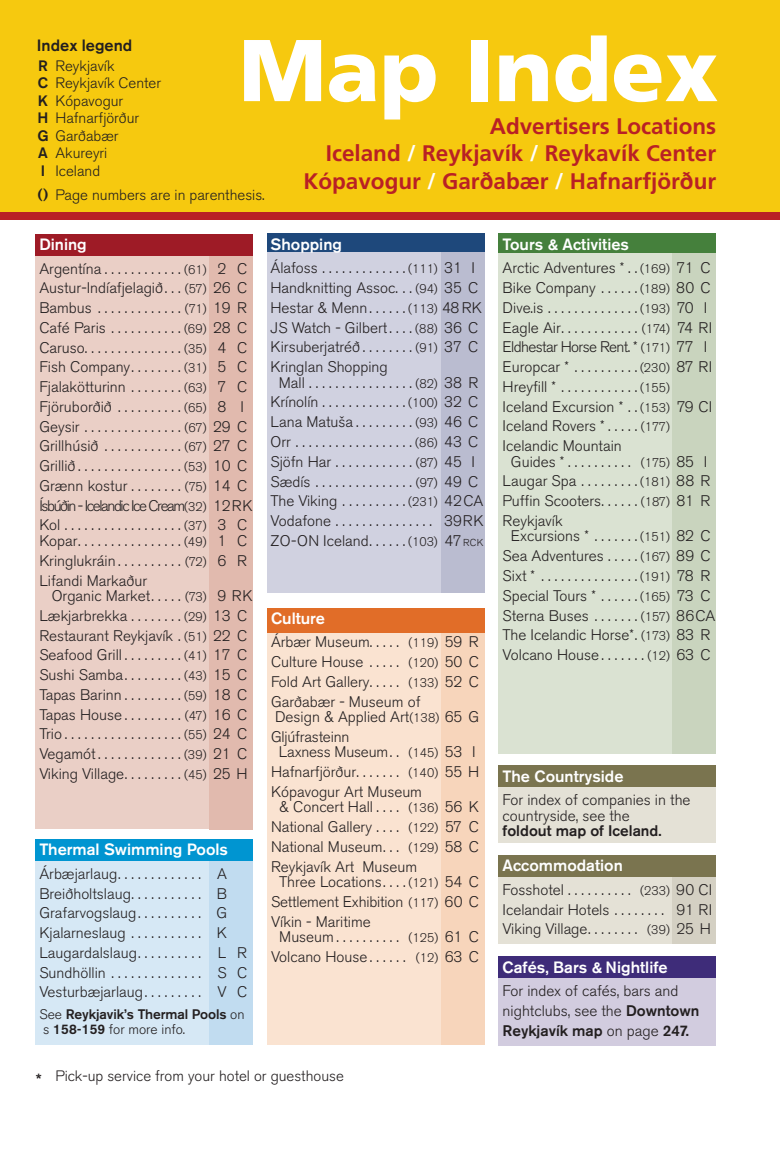
<style>
.page{position:relative;width:780px;height:1156px;background:#fff}
.page>*{position:absolute;margin:0;border:0;box-sizing:border-box;transform-origin:0 0}
.t1{font:900 87.5px "Frutiger";color:#fff}
.t2{font:700 22.5px/27.5px "Frutiger";color:#b92025;text-align:right}
.t3{font:500 16.25px "Akzidenz Grotesk BE";color:#fff}
.t4{font:500 16.25px "Akzidenz Grotesk BE";color:#231f20}
.t5{font:300 15.25px/19.8px "Akzidenz Grotesk BE";color:#231f20}
.t6{font:500 15.25px "Akzidenz Grotesk BE";color:#231f20}
.t7{font:300 15px/17.5px "Akzidenz Grotesk BE";color:#231f20}
.t8{font:500 13.75px/15.5px "Akzidenz Grotesk BE";letter-spacing:-.005em;color:#231f20}
.s1{color:#fff}
.s2{font-weight:500}
.s3{font-size:12.5px}
.s4{font-weight:300}
.s5{font-size:10px}
.s6{font-weight:500;font-size:17.5px}
</style>
<div class="page">
<div style="left:35px;top:234px;width:218px;height:595px;background:#eacfc6"></div>
<div style="left:209px;top:234px;width:44px;height:595px;background:#e1baae"></div>
<div style="left:35px;top:234px;width:218px;height:21px;background:#9e1b26"></div>
<div style="left:267px;top:607px;width:217px;height:437px;background:#fae3d1"></div>
<div style="left:441px;top:607px;width:43px;height:437px;background:#f7d5bb"></div>
<div style="left:267px;top:607px;width:217px;height:25px;background:#e16d28"></div>
<div style="left:498px;top:956px;width:218px;height:89px;background:#d2ccdf"></div>
<div style="left:498px;top:956px;width:218px;height:21px;background:#3e2c79"></div>
<div style="left:267px;top:234px;width:217px;height:358px;background:#d0d1e0"></div>
<div style="left:441px;top:234px;width:43px;height:358px;background:#babcd0"></div>
<div style="left:267px;top:234px;width:217px;height:18px;background:#1e487b"></div>
<div style="left:35px;top:839px;width:218px;height:205px;background:#d6e8f5"></div>
<div style="left:209px;top:839px;width:44px;height:205px;background:#c1dcf0"></div>
<div style="left:35px;top:839px;width:218px;height:21px;background:#0095d1"></div>
<div style="left:498px;top:234px;width:218px;height:519px;background:#dae2d2"></div>
<div style="left:672px;top:234px;width:44px;height:519px;background:#c9d4be"></div>
<div style="left:498px;top:234px;width:218px;height:19px;background:#45803c"></div>
<div style="left:498px;top:765px;width:218px;height:77px;background:#e4e1d6"></div>
<div style="left:498px;top:765px;width:218px;height:21px;background:#7a744f"></div>
<div style="left:498px;top:855px;width:218px;height:88px;background:#e4e1d6"></div>
<div style="left:672px;top:855px;width:44px;height:88px;background:#d4d0c3"></div>
<div style="left:498px;top:855px;width:218px;height:21px;background:#7a744f"></div>
<div style="left:0;top:0;width:780px;height:213px;background:#f6c90f"></div>
<div style="left:0;top:213px;width:780px;height:7px;background:#b92025"></div>
<h1 class="t1" style="left:239px;top:18px;width:481px">Map Index</h1>
<h2 class="t2" style="left:303px;top:112px;width:414px">Advertisers Locations<br>Iceland <span class="s1">/</span> Reykjavík <span class="s1">/</span> Reykavík Center<br>Kópavogur <span class="s1">/</span> Garðabær <span class="s1">/</span> Hafnarfjörður</h2>
<p class="t4" style="left:37px;top:36px;width:97px">Index legend</p>
<p class="t7" style="left:37px;top:57px;width:125px"><span class="s2">R</span> Reykjavík<br><span class="s2">C</span> Reykjavík Center<br><span class="s2">K</span> Kópavogur<br><span class="s2">H</span> Hafnarfjörður<br><span class="s2">G</span> Garðabær<br><span class="s2">A</span> Akureyri<br><span class="s2">I</span> Iceland</p>
<p class="t7" style="left:37px;top:186px;width:227px"><span class="s2">()</span> Page numbers are in parenthesis.</p>
<p class="t3" style="left:39px;top:234px;width:49px">Dining</p>
<p class="t5" style="left:39px;top:258px;width:215px">Argentína . . . . . . . . . . . <span class="s3">(61)</span> 2 C<br>Austur-Indíafjelagið . . . <span class="s3">(57)</span> 26 C<br>Bambus . . . . . . . . . . . . . <span class="s3">(71)</span> 19 R<br>Café Paris . . . . . . . . . . <span class="s3">(69)</span> 28 C<br>Caruso...............<span class="s3">(35)</span> 4 C<br>Fish Company . . . . . . . <span class="s3">(31)</span> 5 C<br>Fjalakötturinn . . . . . . . <span class="s3">(63)</span> 7 C<br>Fjöruborðið . . . . . . . . . <span class="s3">(65)</span> 8 I<br>Geysir . . . . . . . . . . . . . . <span class="s3">(67)</span> 29 C<br>Grillhúsið . . . . . . . . . . . <span class="s3">(67)</span> 27 C<br>Grillið . . . . . . . . . . . . . . . <span class="s3">(53)</span> 10 C<br>Grænn kostur . . . . . . . . <span class="s3">(75)</span> 14 C<br>Ísbúðin - Icelandic Ice Cream<span class="s3">(32)</span> 12RK<br>Kol . . . . . . . . . . . . . . . . . <span class="s3">(37)</span> 3 C</p>
<p class="t5" style="left:39px;top:531px;width:209px;text-align:justify">Kopar . . . . . . . . . . . . . . . <span class="s3">(49)</span> 1 C Kringlukráin . . . . . . . . . . <span class="s3">(72)</span> 6 R Lifandi Markaður</p>
<p class="t5" style="left:39px;top:586px;width:215px;text-indent:12px">Organic Market . . . . . <span class="s3">(73)</span> 9 RK<br>Lækjarbrekka . . . . . . . <span class="s3">(29)</span> 13 C<br>Restaurant Reykjavík. <span class="s3">(51)</span> 22 C<br>Seafood Grill . . . . . . . . <span class="s3">(41)</span> 17 C<br>Sushi Samba . . . . . . . . <span class="s3">(43)</span> 15 C<br>Tapas Barinn . . . . . . . . <span class="s3">(59)</span> 18 C<br>Tapas House . . . . . . . . . <span class="s3">(47)</span> 16 C<br>Trio . . . . . . . . . . . . . . . . . <span class="s3">(55)</span> 24 C<br>Vegamót . . . . . . . . . . . . <span class="s3">(39)</span> 21 C<br>Viking Village . . . . . . . . <span class="s3">(45)</span> 25 H</p>
<p class="t3" style="left:39px;top:839px;width:190px">Thermal Swimming Pools</p>
<p class="t5" style="left:39px;top:863px;width:209px">Árbæjarlaug . . . . . . . . . . . . . A<br>Breiðholtslaug . . . . . . . . . . . B<br>Grafarvogslaug . . . . . . . . . . G<br>Kjalarneslaug . . . . . . . . . . . K<br>Laugardalslaug . . . . . . . . . . L R<br>Sundhöllin . . . . . . . . . . . . . . S C<br>Vesturbæjarlaug . . . . . . . . . V C</p>
<p class="t8" style="left:39px;top:1005px;width:207px"><span class="s4">See</span> Reykjavik’s Thermal Pools <span class="s4">on s</span> 158-159 <span class="s4">for more info.</span></p>
<p class="t3" style="left:270px;top:234px;width:73px">Shopping</p>
<p class="t5" style="left:270px;top:258px;width:213px">Álafoss . . . . . . . . . . . . <span class="s3">(111)</span> 31 I<br>Handknitting Assoc. . <span class="s3">(94)</span> 35 C<br>Hestar &amp; Menn . . . . . <span class="s3">(113)</span> 48 RK<br>JS Watch - Gilbert . . . <span class="s3">(88)</span> 36 C<br>Kirsuberjatréð . . . . . . . <span class="s3">(91)</span> 37 C<br>Kringlan Shopping</p>
<p class="t5" style="left:270px;top:373px;width:215px;text-align:center">Mall . . . . . . . . . . . . . . . <span class="s3">(82)</span> 38 R<br>Krínolín . . . . . . . . . . . . <span class="s3">(100)</span> 32 C<br>Lana Matuša . . . . . . . . <span class="s3">(93)</span> 46 C<br>Orr . . . . . . . . . . . . . . . . . <span class="s3">(86)</span> 43 C<br>Sjöfn Har . . . . . . . . . . . . <span class="s3">(87)</span> 45 I<br>Sædís . . . . . . . . . . . . . . . <span class="s3">(97)</span> 49 C<br>The Viking . . . . . . . . . <span class="s3">(231)</span> 42CA<br>Vodafone . . . . . . . . . . . . . . . 39RK<br>ZO-ON Iceland . . . . . <span class="s3">(103)</span> 47<span class="s5">RCK</span></p>
<p class="t3" style="left:271px;top:608px;width:55px">Culture</p>
<p class="t5" style="left:271px;top:632px;width:209px;text-align:justify">Árbær Museum. . . . . <span class="s3">(119)</span> 59 R Culture House . . . . . <span class="s3">(120)</span> 50 C Fold Art Gallery . . . . . <span class="s3">(133)</span> 52 C Garðabær - Museum of</p>
<p class="t5" style="left:271px;top:707px;width:210px">Design &amp; Applied Art<span class="s3">(138)</span> 65 G<br>Gljúfrasteinn</p>
<p class="t5" style="left:271px;top:742px;width:210px;text-indent:8px">Laxness Museum . . <span class="s3">(145)</span> 53 I<br>Hafnarfjörður . . . . . . . <span class="s3">(140)</span> 55 H<br>Kópavogur Art Museum</p>
<p class="t5" style="left:271px;top:797px;width:209px;text-align:justify;text-indent:8px">&amp; Concert Hall . . . . <span class="s3">(136)</span> 56 K National Gallery . . . . <span class="s3">(122)</span> 57 C National Museum . . . <span class="s3">(129)</span> 58 C Reykjavík Art Museum</p>
<p class="t5" style="left:271px;top:872px;width:209px;text-align:justify;text-indent:8px">Three Locations . . . <span class="s3">(121)</span> 54 C Settlement Exhibition <span class="s3">(117)</span> 60 C Víkin - Maritime</p>
<p class="t5" style="left:271px;top:927px;width:209px;text-align:center">Museum . . . . . . . . . . <span class="s3">(125)</span> 61 C<br>Volcano House . . . . . . <span class="s3">(12)</span> 63 C</p>
<p class="t7" style="left:35px;top:1067px;width:310px"><span class="s6">*</span> Pick-up service from your hotel or guesthouse</p>
<p class="t3" style="left:502px;top:234px;width:128px">Tours &amp; Activities</p>
<p class="t5" style="left:502px;top:258px;width:211px">Arctic Adventures * . <span class="s3">(169)</span> 71 C<br>Bike Company . . . . . <span class="s3">(189)</span> 80 C<br>Dive.is . . . . . . . . . . . . . <span class="s3">(193)</span> 70 I<br>Eagle Air . . . . . . . . . . . <span class="s3">(174)</span> 74 RI<br>Eldhestar Horse Rent. * <span class="s3">(171)</span> 77 I<br>Europcar * . . . . . . . . . <span class="s3">(230)</span> 87 RI<br>Hreyfill * . . . . . . . . . . . <span class="s3">(155)<br></span>Iceland Excursion * . <span class="s3">(153)</span> 79 CI<br>Iceland Rovers * . . . . <span class="s3">(177)<br></span>Icelandic Mountain</p>
<p class="t5" style="left:502px;top:451px;width:209px;text-indent:8px">Guides * . . . . . . . . . . <span class="s3">(175)</span> 85 I<br>Laugar Spa . . . . . . . . <span class="s3">(181)</span> 88 R<br>Puffin Scooters . . . . . <span class="s3">(187)</span> 81 R<br>Reykjavík</p>
<p class="t5" style="left:502px;top:526px;width:214px;text-align:center">Excursions * . . . . . . <span class="s3">(151)</span> 82 C<br>Sea Adventures . . . . <span class="s3">(167)</span> 89 C<br>Sixt * . . . . . . . . . . . . . . <span class="s3">(191)</span> 78 R<br>Special Tours * . . . . . <span class="s3">(165)</span> 73 C<br>Sterna Buses . . . . . . <span class="s3">(157)</span> 86CA<br>The Icelandic Horse*. <span class="s3">(173)</span> 83 R<br>Volcano House . . . . . . <span class="s3">(12)</span> 63 C</p>
<p class="t3" style="left:502px;top:765px;width:122px">The Countryside</p>
<p class="t5" style="left:502px;top:792px;width:189px;line-height:15.5px">For index of companies in the countryside, see the</p>
<p class="t6" style="left:502px;top:821px;width:160px">foldout map of Iceland.</p>
<p class="t3" style="left:502px;top:855px;width:122px">Accommodation</p>
<p class="t5" style="left:502px;top:879px;width:211px;text-align:justify">Fosshotel . . . . . . . . . . <span class="s3">(233)</span> 90 CI Icelandair Hotels . . . . . . . . 91 RI Viking Village . . . . . . . . <span class="s3">(39)</span> 25 H</p>
<p class="t3" style="left:502px;top:956px;width:166px">Cafés, Bars &amp; Nightlife</p>
<p class="t5" style="left:502px;top:980px;width:198px">For index of cafés, bars and nightclubs, see the <span class="s2">Downtown<br>Reykjavík map</span> on page <span class="s2">247.</span></p>
</div>
